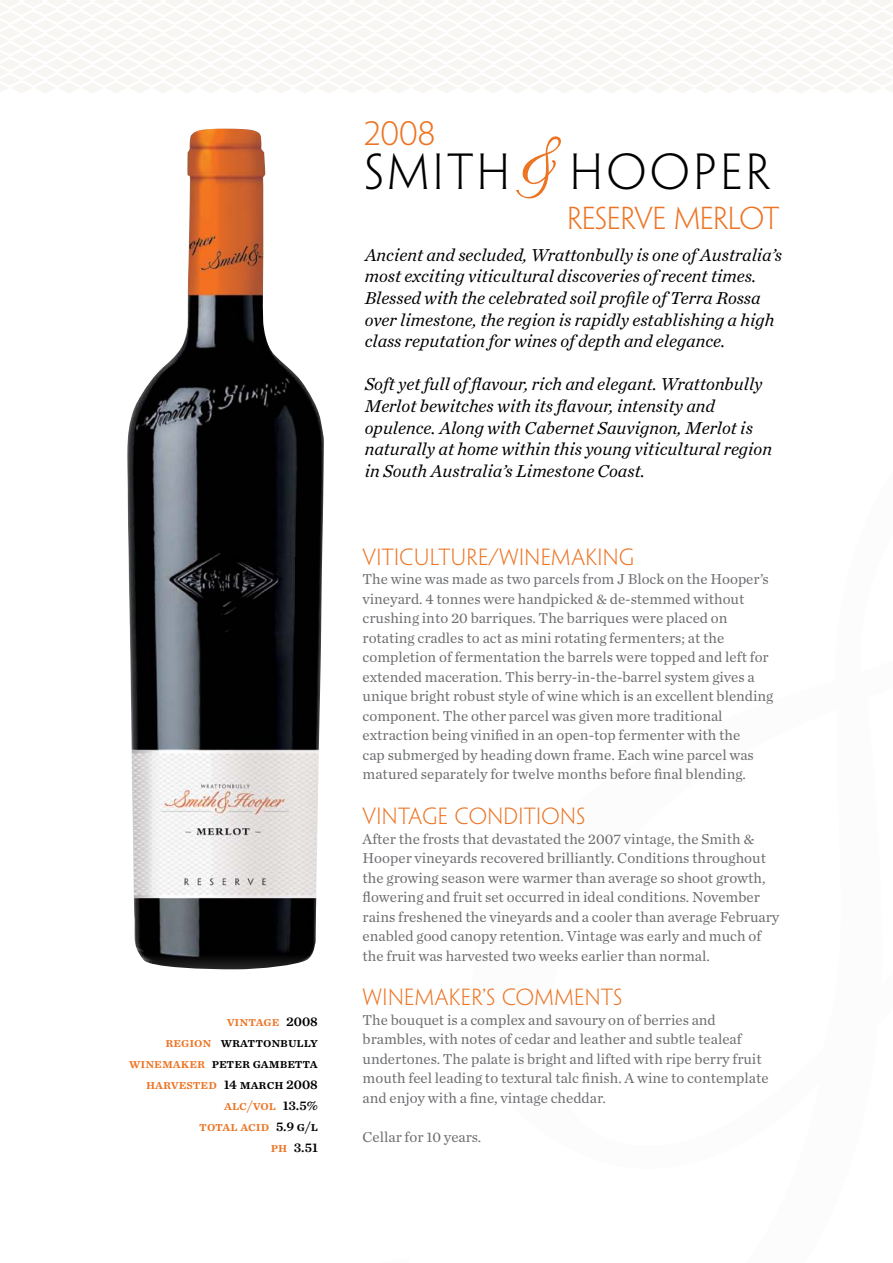
<style>
.page{position:relative;width:893px;height:1263px;background:#fff}
.page>*{position:absolute;margin:0;border:0;box-sizing:border-box;transform-origin:0 0}
.t1{font:300 45.45px "Penumbra Flare Std";letter-spacing:.08em;color:#000}
.t2{font:300 30.3px "Penumbra Flare Std";color:#ec7423}
.t3{font:300 28.5px "Penumbra Flare Std";letter-spacing:-.01em;color:#ec7423}
.t4{font:300 21px "Penumbra Flare Std";letter-spacing:.02em;color:#ec7423}
.t5{font:italic 18px/21.6px "Chronicle Text G1";color:#000}
.t6{font:15px/19.5px "Chronicle Text G1";color:#6d6e71}
.t7{font:13.5px/21px "Chronicle Text G1 Semi";color:#000;text-align:right}
.s1{color:#ec7423}
</style>
<div class="page">
<svg style="left:0;top:0;width:893px;height:93px"></svg>
<img style="left:127px;top:129px;width:197px;height:840px">
<svg style="left:516px;top:136px;width:45px;height:63px"></svg>
<p class="t7" style="left:129px;top:1010px;width:190px"><span class="s1">vintage</span> 2008<br><span class="s1">region</span> wrattonbully <span class="s1">winemaker</span> peter gambetta <span class="s1">harvested</span> 14 march 2008 <span class="s1">alc/vol</span> 13.5%<br><span class="s1">total acid</span> 5.9 g/l<br><span class="s1">ph</span> 3.51</p>
<h2 class="t2" style="left:365px;top:116px;width:72px">2008</h2>
<h1 class="t1" style="left:365px;top:146px;width:147px">SMITH</h1>
<h1 class="t1" style="left:570px;top:146px;width:201px">HOOPER</h1>
<h3 class="t3" style="left:567px;top:202px;width:214px">RESERVE MERLOT</h3>
<p class="t5" style="left:365px;top:243px;width:419px">Ancient and secluded, Wrattonbully is one of Australia’s most exciting viticultural discoveries of recent times.<br>Blessed with the celebrated soil profile of Terra Rossa over limestone, the region is rapidly establishing a high class reputation for wines of depth and elegance.</p>
<p class="t5" style="left:365px;top:373px;width:409px">Soft yet full of flavour, rich and elegant. Wrattonbully Merlot bewitches with its flavour, intensity and opulence. Along with Cabernet Sauvignon, Merlot is naturally at home within this young viticultural region in South Australia’s Limestone Coast.</p>
<h3 class="t4" style="left:363px;top:545px;width:273px">VITICULTURE/WINEMAKING</h3>
<p class="t6" style="left:363px;top:569px;width:412px">The wine was made as two parcels from J Block on the Hooper’s vineyard. 4 tonnes were handpicked &amp; de-stemmed without crushing into 20 barriques. The barriques were placed on rotating cradles to act as mini rotating fermenters; at the completion of fermentation the barrels were topped and left for extended maceration. This berry-in-the-barrel system gives a unique bright robust style of wine which is an excellent blending component. The other parcel was given more traditional extraction being vinified in an open-top fermenter with the<br>cap submerged by heading down frame. Each wine parcel was matured separately for twelve months before final blending.</p>
<h3 class="t4" style="left:363px;top:804px;width:224px">VINTAGE CONDITIONS</h3>
<p class="t6" style="left:363px;top:828px;width:418px">After the frosts that devastated the 2007 vintage, the Smith &amp; Hooper vineyards recovered brilliantly. Conditions throughout the growing season were warmer than average so shoot growth, flowering and fruit set occurred in ideal conditions. November rains freshened the vineyards and a cooler than average February enabled good canopy retention. Vintage was early and much of the fruit was harvested two weeks earlier than normal.</p>
<h3 class="t4" style="left:363px;top:985px;width:261px">WINEMAKER’S COMMENTS</h3>
<p class="t6" style="left:363px;top:1009px;width:408px">The bouquet is a complex and savoury on of berries and brambles, with notes of cedar and leather and subtle tealeaf undertones. The palate is bright and lifted with ripe berry fruit mouth feel leading to textural talc finish. A wine to contemplate and enjoy with a fine, vintage cheddar.</p>
<p class="t6" style="left:363px;top:1126px;width:120px">Cellar for 10 years.</p>
</div>
